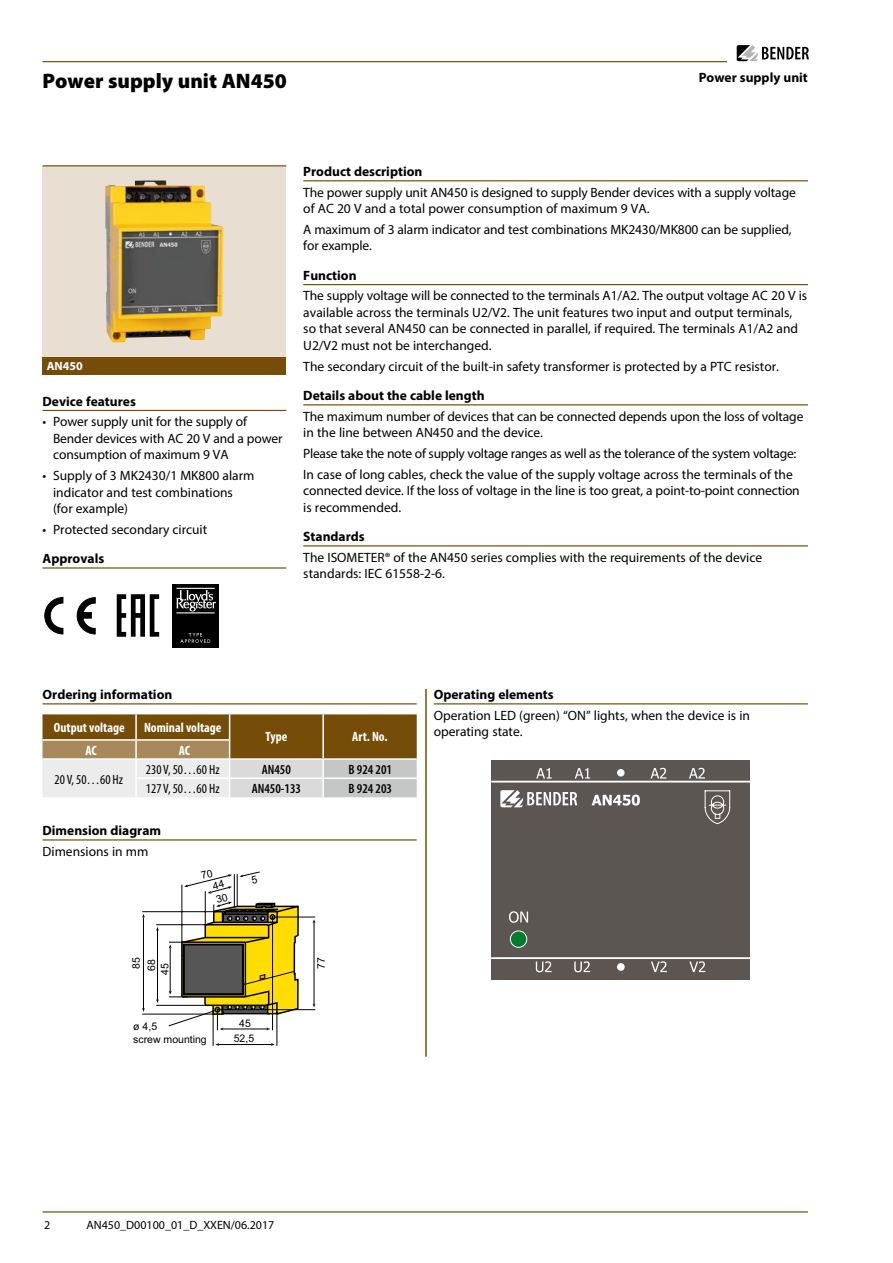
<style>
.page{position:relative;width:893px;height:1263px;background:#fff}
.page>*{position:absolute;margin:0;border:0;box-sizing:border-box;transform-origin:0 0}
.t1{font:900 21px "Myriad Pro";color:#000}
.t2{font:13.5px/16.5px "Myriad Pro";color:#000}
.t3{font:700 13.5px "Myriad Pro";color:#000}
.t4{font:13.5px/20.7px "Myriad Pro";letter-spacing:-.02em;color:#000}
.t5{font:700 condensed 13.5px "Myriad Pro";color:#fff}
.t6{font:condensed 13.5px "Myriad Pro";color:#000}
.t7{font:600 condensed 13.5px "Myriad Pro";color:#000}
.t8{font:12px "Myriad Pro";color:#000}
.t9{font:700 12px "Myriad Pro";color:#fff}
.t10{font:10.5px/13.5px "Arial";color:#000}
</style>
<div class="page">
<hr style="left:43px;top:61px;width:684px;height:1px;background:#754d08">
<hr style="left:43px;top:1211px;width:765px;height:1px;background:#754d08">
<svg style="left:737px;top:45px;width:72px;height:16px"></svg>
<div style="left:43px;top:166px;width:243px;height:191px;background:#e8ded1"></div>
<img style="left:105px;top:180px;width:119px;height:163px">
<div style="left:43px;top:357px;width:243px;height:17px;background:#754d08"></div>
<hr style="left:43px;top:410px;width:243px;height:1px;background:#754d08">
<hr style="left:43px;top:567px;width:243px;height:2px;background:#754d08">
<svg style="left:45px;top:597px;width:18px;height:37px"></svg>
<svg style="left:77px;top:597px;width:19px;height:37px"></svg>
<svg style="left:117px;top:594px;width:42px;height:43px"></svg>
<div style="left:172px;top:584px;width:46px;height:63px;background:#000"></div>
<hr style="left:176px;top:612px;width:39px;height:1px;background:#fff">
<hr style="left:176px;top:588px;width:39px;height:1px;background:#fff">
<svg style="left:176px;top:590px;width:40px;height:21px"></svg>
<svg style="left:180px;top:633px;width:30px;height:10px"></svg>
<hr style="left:303px;top:180px;width:505px;height:1px;background:#754d08">
<hr style="left:303px;top:284px;width:505px;height:1px;background:#754d08">
<hr style="left:303px;top:404px;width:505px;height:1px;background:#754d08">
<hr style="left:303px;top:545px;width:505px;height:1px;background:#754d08">
<hr style="left:43px;top:839px;width:374px;height:1px;background:#754d08">
<hr style="left:156px;top:924px;width:52px;height:1px;background:#000">
<hr style="left:156px;top:1005px;width:51px;height:1px;background:#000">
<hr style="left:142px;top:1014px;width:73px;height:1px;background:#000">
<hr style="left:142px;top:911px;width:74px;height:1px;background:#000">
<hr style="left:157px;top:930px;width:1px;height:70px;background:#000">
<hr style="left:143px;top:917px;width:1px;height:92px;background:#000">
<hr style="left:434px;top:703px;width:374px;height:1px;background:#754d08">
<div style="left:492px;top:760px;width:258px;height:220px;background:#5b5652"></div>
<svg style="left:536px;top:768px;width:16px;height:10px"></svg>
<svg style="left:650px;top:768px;width:16px;height:10px"></svg>
<svg style="left:689px;top:768px;width:16px;height:10px"></svg>
<svg style="left:651px;top:961px;width:16px;height:11px"></svg>
<svg style="left:574px;top:961px;width:16px;height:11px"></svg>
<svg style="left:689px;top:961px;width:16px;height:11px"></svg>
<hr style="left:492px;top:781px;width:258px;height:1px;background:#fff">
<hr style="left:492px;top:957px;width:258px;height:2px;background:#fff">
<div style="left:617px;top:769px;width:8px;height:8px;background:#fff;border-radius:50%"></div>
<svg style="left:575px;top:768px;width:15px;height:10px"></svg>
<svg style="left:509px;top:911px;width:19px;height:12px"></svg>
<svg style="left:536px;top:961px;width:16px;height:11px"></svg>
<div style="left:617px;top:963px;width:8px;height:8px;background:#fff;border-radius:50%"></div>
<svg style="left:704px;top:790px;width:27px;height:35px"></svg>
<div style="left:510px;top:931px;width:17px;height:16px;background:#007c30;border-radius:50%"></div>
<div style="left:510px;top:931px;width:17px;height:16px;border:1px solid #fff;border-radius:50%"></div>
<svg style="left:500px;top:790px;width:77px;height:17px"></svg>
<svg style="left:592px;top:795px;width:48px;height:10px"></svg>
<hr style="left:43px;top:165px;width:243px;height:1px;background:#754d08">
<hr style="left:425px;top:689px;width:2px;height:368px;background:#754d08">
<svg style="left:43px;top:714px;width:374px;height:83px;background:#af9b7a"></svg>
<hr style="left:43px;top:703px;width:374px;height:1px;background:#754d08">
<svg style="left:168px;top:871px;width:148px;height:175px"></svg>
<h1 class="t1" style="left:43px;top:69px;width:246px">Power supply unit AN450</h1>
<p class="t3" style="left:699px;top:69px;width:111px">Power supply unit</p>
<p class="t9" style="left:47px;top:358px;width:38px">AN450</p>
<p class="t3" style="left:43px;top:392px;width:95px">Device features</p>
<p class="t2" style="left:53px;top:413px;width:231px;text-indent:-11px">• Power supply unit for the supply of<br>Bender devices with AC 20 V and a power consumption of maximum 9 VA</p>
<p class="t2" style="left:53px;top:467px;width:203px;text-indent:-11px">• Supply of 3 MK2430/1 MK800 alarm indicator and test combinations (for example)</p>
<p class="t2" style="left:43px;top:521px;width:166px">• Protected secondary circuit</p>
<p class="t3" style="left:43px;top:550px;width:63px">Approvals</p>
<p class="t3" style="left:303px;top:163px;width:121px">Product description</p>
<p class="t2" style="left:303px;top:184px;width:494px">The power supply unit AN450 is designed to supply Bender devices with a supply voltage of AC 20 V and a total power consumption of maximum 9 VA.</p>
<p class="t2" style="left:303px;top:221px;width:490px">A maximum of 3 alarm indicator and test combinations MK2430/MK800 can be supplied, for example.</p>
<p class="t3" style="left:303px;top:266px;width:55px">Function</p>
<p class="t2" style="left:303px;top:287px;width:505px">The supply voltage will be connected to the terminals A1/A2. The output voltage AC 20 V is available across the terminals U2/V2. The unit features two input and output terminals, so that several AN450 can be connected in parallel, if required. The terminals A1/A2 and U2/V2 must not be interchanged.</p>
<p class="t2" style="left:303px;top:358px;width:477px">The secondary circuit of the built-in safety transformer is protected by a PTC resistor.</p>
<p class="t3" style="left:303px;top:387px;width:183px">Details about the cable length</p>
<p class="t2" style="left:303px;top:408px;width:502px">The maximum number of devices that can be connected depends upon the loss of voltage in the line between AN450 and the device.</p>
<p class="t4" style="left:303px;top:443px;width:495px">Please take the note of supply voltage ranges as well as the tolerance of the system voltage:<br>In case of long cables, check the value of the supply voltage across the terminals of the</p>
<p class="t2" style="left:303px;top:482px;width:498px">connected device. If the loss of voltage in the line is too great, a point-to-point connection is recommended.</p>
<p class="t3" style="left:303px;top:528px;width:63px">Standards</p>
<p class="t2" style="left:303px;top:549px;width:460px">The ISOMETER® of the AN450 series complies with the requirements of the device standards: IEC 61558-2-6.</p>
<p class="t3" style="left:43px;top:686px;width:131px">Ordering information</p>
<p class="t5" style="left:54px;top:719px;width:73px">Output voltage</p>
<p class="t5" style="left:144px;top:719px;width:79px">Nominal voltage</p>
<p class="t5" style="left:265px;top:728px;width:23px">Type</p>
<p class="t5" style="left:352px;top:728px;width:37px">Art. No.</p>
<p class="t5" style="left:85px;top:742px;width:13px">AC</p>
<p class="t5" style="left:179px;top:742px;width:13px">AC</p>
<p class="t6" style="left:55px;top:771px;width:70px">20 V, 50…60 Hz</p>
<p class="t6" style="left:146px;top:761px;width:75px">230 V, 50…60 Hz</p>
<p class="t7" style="left:262px;top:762px;width:31px">AN450</p>
<p class="t7" style="left:349px;top:762px;width:45px">B 924 201</p>
<p class="t6" style="left:146px;top:781px;width:75px">127 V, 50…60 Hz</p>
<p class="t7" style="left:252px;top:781px;width:51px">AN450-133</p>
<p class="t7" style="left:349px;top:781px;width:45px">B 924 203</p>
<p class="t3" style="left:43px;top:822px;width:120px">Dimension diagram</p>
<p class="t2" style="left:43px;top:843px;width:107px">Dimensions in mm</p>
<p class="t10" style="left:128px;top:971px;width:15px;line-height:15.3px;rotate:-90deg">85<br>68</p>
<p class="t10" style="left:158px;top:975px;width:13px;rotate:-90deg">45</p>
<p class="t10" style="left:208px;top:867px;width:13px;text-indent:-9px;rotate:-14deg">70<br>44<br>30</p>
<p class="t10" style="left:133px;top:1020px;width:75px;line-height:12.6px">ø 4,5<br>screw mounting</p>
<p class="t10" style="left:234px;top:1015px;width:22px;line-height:15.1px;text-align:center">45<br>52,5</p>
<p class="t10" style="left:314px;top:969px;width:13px;rotate:-90deg">77</p>
<p class="t3" style="left:434px;top:686px;width:122px">Operating elements</p>
<p class="t2" style="left:434px;top:707px;width:318px">Operation LED (green) “ON” lights, when the device is in operating state.</p>
<p class="t8" style="left:44px;top:1217px;width:8px">2</p>
<p class="t8" style="left:87px;top:1217px;width:189px">AN450_D00100_01_D_XXEN/06.2017</p>
</div>
